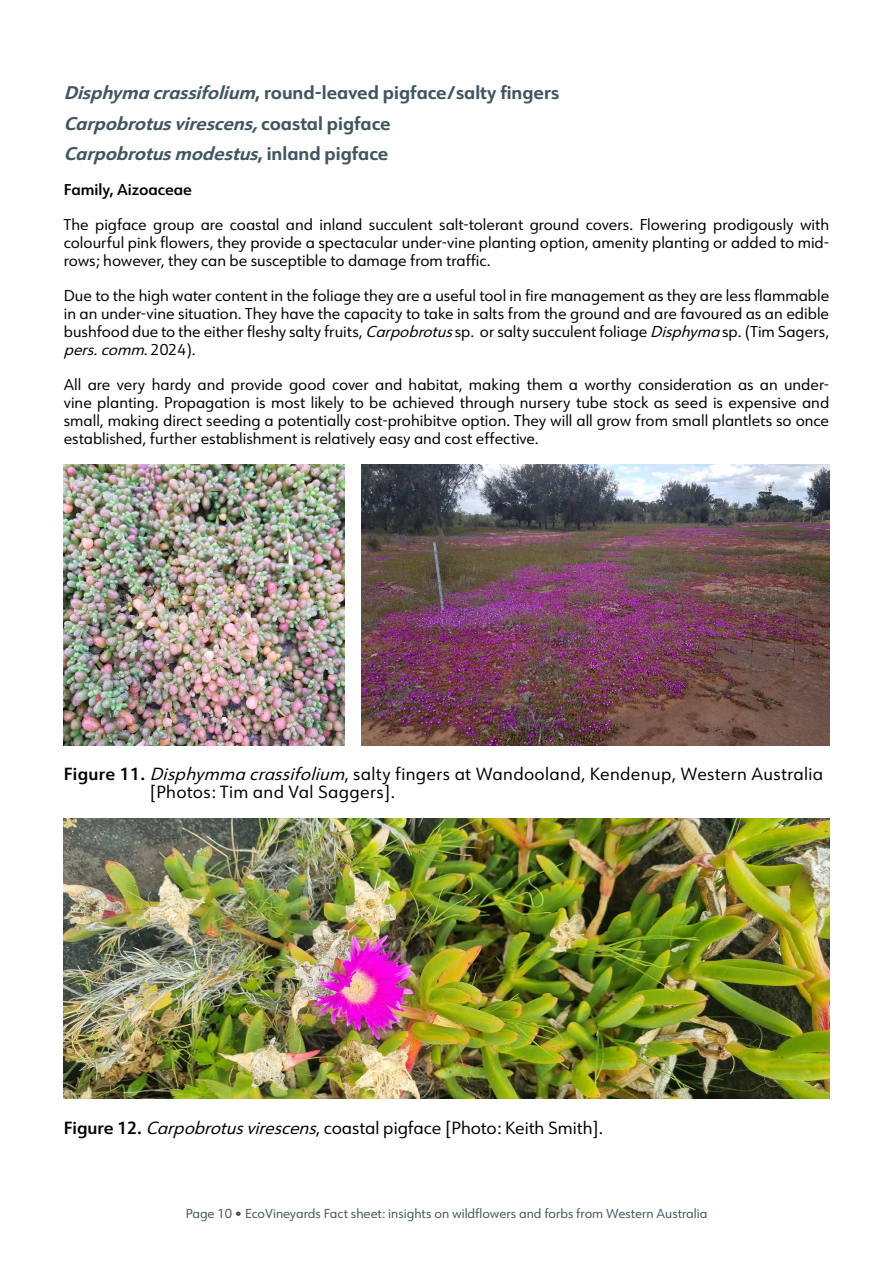
<style>
.page{position:relative;width:893px;height:1263px;background:#fff}
.page>*{position:absolute;margin:0;border:0;box-sizing:border-box;transform-origin:0 0}
.Heading_3{font:italic 700 18px "URW Form";color:#425661}
.Heading_3-2{font:700 18px "URW Form";color:#425661}
.Figure_title{font:17.25px/18px "URW Form";letter-spacing:.02em;color:#000}
.Figure_title-2{font:17.25px "URW Form";color:#000}
.Body_text{font:15.3px/18px "URW Form";color:#000;text-align:justify}
.Body_text-2{font:600 15.3px "URW Form";color:#000}
.t1{font:12.75px "URW Form";color:#425661}
.s1{font-style:italic}
.s2{font-style:normal}
.s3{font-weight:600}
</style>
<div class="page">
<img style="left:64px;top:464px;width:280px;height:281px">
<img style="left:361px;top:464px;width:468px;height:281px">
<img style="left:64px;top:818px;width:765px;height:281px">
<p class="Heading_3-2" style="left:64px;top:80px;width:497px"><span class="s1">Disphymacrassifolium</span>, round-leaved pigface/salty fingers</p>
<p class="Heading_3" style="left:64px;top:111px;width:328px">Carpobrotusvirescens,<span class="s2">c o a s t a l p i g f a c e</span></p>
<p class="Heading_3" style="left:64px;top:141px;width:326px">Carpobrotusmodestus<span class="s2">, i n l a n d p i g f a c e</span></p>
<p class="Body_text-2" style="left:64px;top:179px;width:130px">Family, Aizoaceae</p>
<p class="Body_text" style="left:64px;top:215px;width:767px">The pigface group are coastal and inland succulent salt-tolerant ground covers. Flowering prodigously with colourful pink flowers, they provide a spectacular under-vine planting option, amenity planting or added to mid&shy;rows; however, they can be susceptible to damage from traffic.</p>
<p class="Body_text" style="left:64px;top:286px;width:767px">Due to the high water content in the foliage they are a useful tool in fire management as they are less flammable in an under-vine situation. They have the capacity to take in salts from the ground and are favoured as an edible bushfood due to the either fleshy salty fruits, <span class="s1">Carpobrotus</span>sp. or salty succulent foliage <span class="s1">Disphyma</span>sp. (Tim Sagers, <span class="s1">pers.comm</span>. 2 0 2 4 ) .</p>
<p class="Body_text" style="left:64px;top:375px;width:767px">All are very hardy and provide good cover and habitat, making them a worthy consideration as an under&shy;vine planting. Propagation is most likely to be achieved through nursery tube stock as seed is expensive and small, making direct seeding a potentially cost-prohibitve option. They will all grow from small plantlets so once established, further establishment is relatively easy and cost effective.</p>
<p class="Figure_title" style="left:150px;top:764px;width:675px;text-indent:-86px"><span class="s3">Figure 11.</span> <span class="s1">Disphymma crassifolium</span>, salty fingers at Wandooland, Kendenup, Western Australia [Photos: Tim and Val Saggers].</p>
<p class="Figure_title-2" style="left:64px;top:1116px;width:541px"><span class="s3">Figure 12.</span> <span class="s1">Carpobrotusvirescens</span>, coastal pigface [Photo: Keith Smith].</p>
<p class="t1" style="left:186px;top:1205px;width:523px">Page 10 • EcoVineyards Fact sheet: insights on wildflowers and forbs from Western Australia</p>
</div>
